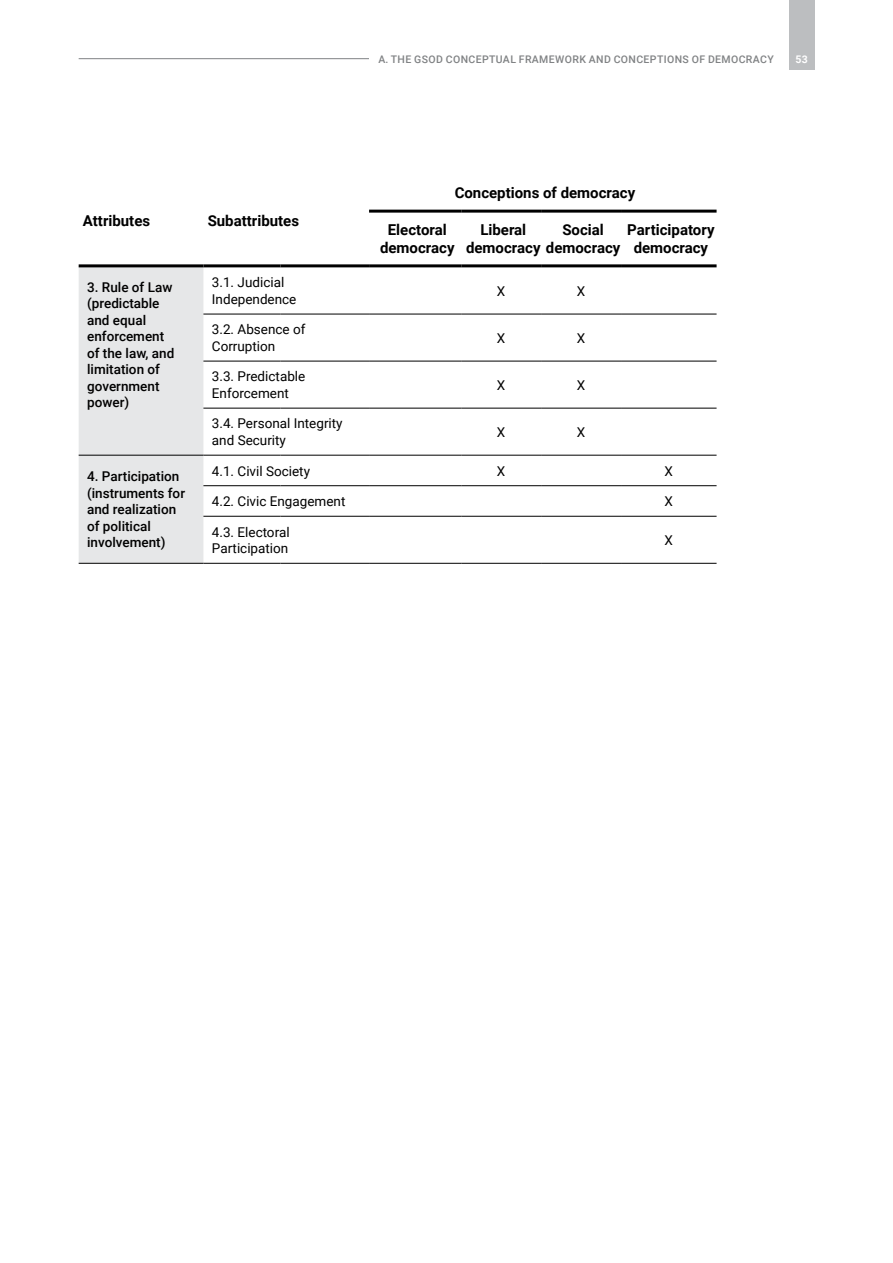
<style>
.page{position:relative;width:893px;height:1263px;background:#fff}
.page>*{position:absolute;margin:0;border:0;box-sizing:border-box;transform-origin:0 0}
.Table_heading{font:700 15px/18px "Roboto";color:#000;text-align:center}
.Table_body{font:13.5px/16.5px "Roboto";color:#000}
.Table_left_heading{font:500 13.5px/16.5px "Roboto";color:#000}
.Page_header_right{font:500 10.5px "Roboto";letter-spacing:.035em;color:#808284}
.t1{font:700 10.5px "Roboto";color:#fff}
</style>
<div class="page">
<div style="left:79px;top:267px;width:124px;height:296px;background:#e6e7e8"></div>
<hr style="left:369px;top:210px;width:92px;height:3px;background:#000">
<hr style="left:461px;top:210px;width:80px;height:3px;background:#000">
<hr style="left:541px;top:210px;width:80px;height:3px;background:#000">
<hr style="left:621px;top:210px;width:96px;height:3px;background:#000">
<hr style="left:79px;top:264px;width:124px;height:3px;background:#000">
<hr style="left:203px;top:264px;width:77px;height:3px;background:#000">
<hr style="left:280px;top:264px;width:89px;height:3px;background:#000">
<hr style="left:369px;top:264px;width:92px;height:3px;background:#000">
<hr style="left:461px;top:264px;width:80px;height:3px;background:#000">
<hr style="left:541px;top:264px;width:80px;height:3px;background:#000">
<hr style="left:621px;top:264px;width:96px;height:3px;background:#000">
<hr style="left:203px;top:314px;width:77px;height:1px;background:#000">
<hr style="left:280px;top:314px;width:89px;height:1px;background:#000">
<hr style="left:369px;top:314px;width:92px;height:1px;background:#000">
<hr style="left:461px;top:314px;width:80px;height:1px;background:#000">
<hr style="left:541px;top:314px;width:80px;height:1px;background:#000">
<hr style="left:621px;top:314px;width:96px;height:1px;background:#000">
<hr style="left:203px;top:361px;width:77px;height:1px;background:#000">
<hr style="left:280px;top:361px;width:89px;height:1px;background:#000">
<hr style="left:369px;top:361px;width:92px;height:1px;background:#000">
<hr style="left:461px;top:361px;width:80px;height:1px;background:#000">
<hr style="left:541px;top:361px;width:80px;height:1px;background:#000">
<hr style="left:621px;top:361px;width:96px;height:1px;background:#000">
<hr style="left:203px;top:408px;width:77px;height:1px;background:#000">
<hr style="left:280px;top:408px;width:89px;height:1px;background:#000">
<hr style="left:369px;top:408px;width:92px;height:1px;background:#000">
<hr style="left:461px;top:408px;width:80px;height:1px;background:#000">
<hr style="left:541px;top:408px;width:80px;height:1px;background:#000">
<hr style="left:621px;top:408px;width:96px;height:1px;background:#000">
<hr style="left:79px;top:455px;width:124px;height:1px;background:#000">
<hr style="left:203px;top:455px;width:77px;height:1px;background:#000">
<hr style="left:280px;top:455px;width:89px;height:1px;background:#000">
<hr style="left:369px;top:455px;width:92px;height:1px;background:#000">
<hr style="left:461px;top:455px;width:80px;height:1px;background:#000">
<hr style="left:541px;top:455px;width:80px;height:1px;background:#000">
<hr style="left:621px;top:455px;width:96px;height:1px;background:#000">
<hr style="left:203px;top:485px;width:77px;height:1px;background:#000">
<hr style="left:280px;top:485px;width:89px;height:1px;background:#000">
<hr style="left:369px;top:485px;width:92px;height:1px;background:#000">
<hr style="left:461px;top:485px;width:80px;height:1px;background:#000">
<hr style="left:541px;top:485px;width:80px;height:1px;background:#000">
<hr style="left:621px;top:485px;width:96px;height:1px;background:#000">
<hr style="left:203px;top:516px;width:77px;height:1px;background:#000">
<hr style="left:280px;top:516px;width:89px;height:1px;background:#000">
<hr style="left:369px;top:516px;width:92px;height:1px;background:#000">
<hr style="left:461px;top:516px;width:80px;height:1px;background:#000">
<hr style="left:541px;top:516px;width:80px;height:1px;background:#000">
<hr style="left:621px;top:516px;width:96px;height:1px;background:#000">
<hr style="left:79px;top:563px;width:124px;height:1px;background:#000">
<hr style="left:203px;top:563px;width:77px;height:1px;background:#000">
<hr style="left:280px;top:563px;width:89px;height:1px;background:#000">
<hr style="left:369px;top:563px;width:92px;height:1px;background:#000">
<hr style="left:461px;top:563px;width:80px;height:1px;background:#000">
<hr style="left:541px;top:563px;width:80px;height:1px;background:#000">
<hr style="left:621px;top:563px;width:96px;height:1px;background:#000">
<hr style="left:79px;top:58px;width:695px;height:1px;background:#808284">
<div style="left:789px;top:0;width:25px;height:70px;background:#bcbec0"></div>
<div style="left:370px;top:55px;width:404px;height:8px;background:#fff"></div>
<p class="Page_header_right" style="left:378px;top:52px;width:397px">A. THE GSOD CONCEPTUAL FRAMEWORK AND CONCEPTIONS OF DEMOCRACY</p>
<p class="t1" style="left:795px;top:52px;width:14px">53</p>
<p class="Table_heading" style="left:83px;top:211px;width:69px">Attributes</p>
<p class="Table_heading" style="left:208px;top:211px;width:93px">Subattributes</p>
<p class="Table_heading" style="left:455px;top:183px;width:182px">Conceptions of democracy</p>
<p class="Table_heading" style="left:380px;top:220px;width:76px">Electoral democracy</p>
<p class="Table_heading" style="left:466px;top:220px;width:156px;text-align:left;text-indent:14px">Liberal<br>democracy democracy</p>
<p class="Table_heading" style="left:562px;top:220px;width:43px">Social</p>
<p class="Table_heading" style="left:627px;top:220px;width:89px">Participatory democracy</p>
<p class="Table_left_heading" style="left:87px;top:278px;width:89px">3. Rule of Law (predictable and equal enforcement of the law, and limitation of government power)</p>
<p class="Table_body" style="left:212px;top:274px;width:86px">3.1. Judicial<br>Independence</p>
<p class="Table_body" style="left:497px;top:282px;width:10px">X</p>
<p class="Table_body" style="left:577px;top:282px;width:10px">X</p>
<p class="Table_body" style="left:212px;top:321px;width:95px">3.2. Absence of<br>Corruption</p>
<p class="Table_body" style="left:497px;top:329px;width:10px">X</p>
<p class="Table_body" style="left:577px;top:329px;width:10px">X</p>
<p class="Table_body" style="left:212px;top:368px;width:95px">3.3. Predictable<br>Enforcement</p>
<p class="Table_body" style="left:497px;top:376px;width:10px">X</p>
<p class="Table_body" style="left:577px;top:376px;width:10px">X</p>
<p class="Table_body" style="left:212px;top:415px;width:132px">3.4. Personal Integrity and Security</p>
<p class="Table_body" style="left:497px;top:423px;width:10px">X</p>
<p class="Table_body" style="left:577px;top:423px;width:10px">X</p>
<p class="Table_left_heading" style="left:87px;top:468px;width:99px">4. Participation (instruments for and realization of political involvement)</p>
<p class="Table_body" style="left:212px;top:462px;width:100px">4.1. Civil Society</p>
<p class="Table_body" style="left:497px;top:462px;width:10px">X</p>
<p class="Table_body" style="left:665px;top:462px;width:10px">X</p>
<p class="Table_body" style="left:212px;top:492px;width:135px">4.2. Civic Engagement</p>
<p class="Table_body" style="left:665px;top:492px;width:10px">X</p>
<p class="Table_body" style="left:212px;top:523px;width:79px">4.3. Electoral<br>Participation</p>
<p class="Table_body" style="left:665px;top:531px;width:10px">X</p>
</div>
